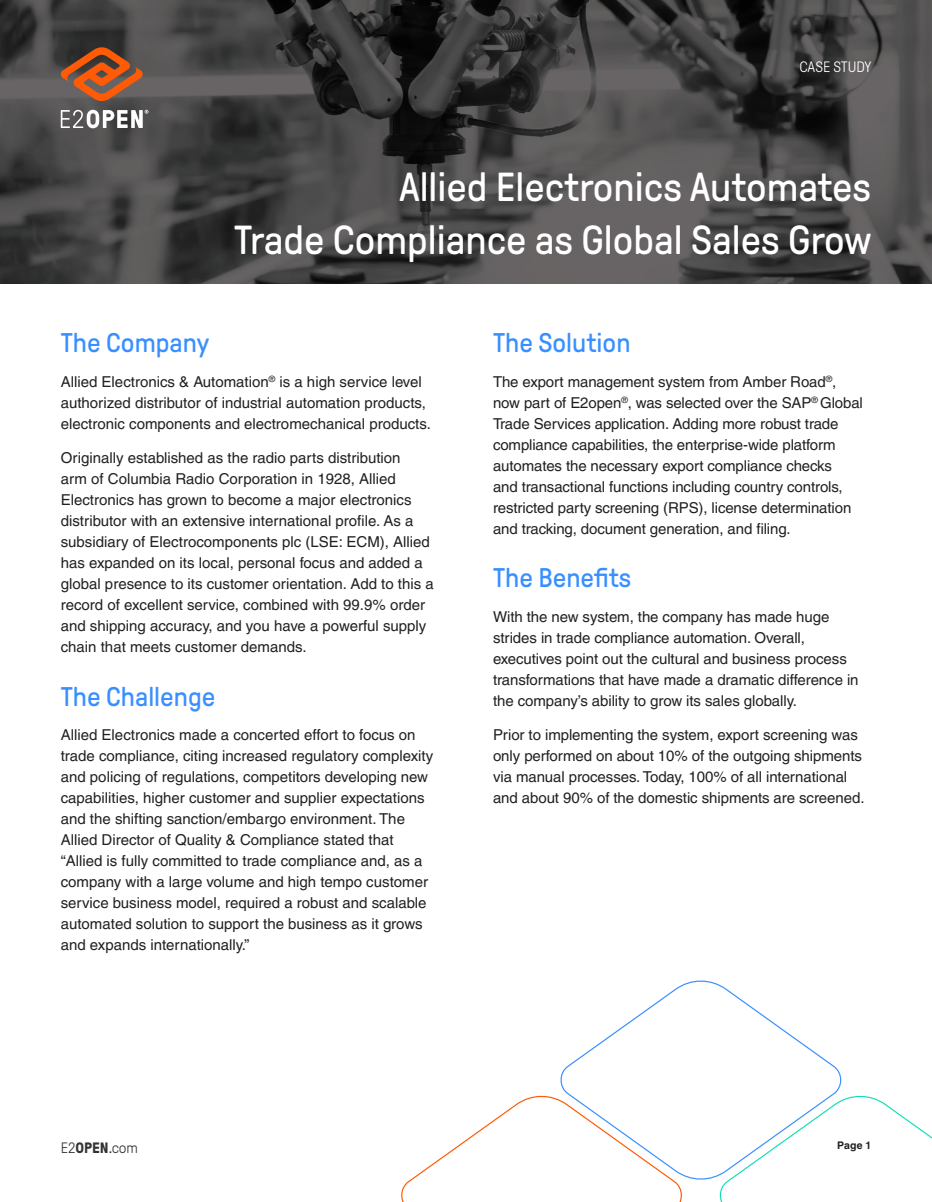
<style>
.page{position:relative;width:932px;height:1202px;background:#fff}
.page>*{position:absolute;margin:0;border:0;box-sizing:border-box;transform-origin:0 0}
.t1{font:40.5px/52.5px "GT Pressura Pro";color:#fff;text-align:right}
.Blue_Head_18pt{font:27px "GT Pressura Pro";color:#398fff}
.Body{font:15px/21px "Helvetica LT Pro";color:#231f20}
.t2{font:300 15px "GT Pressura Pro";color:#333}
.t3{font:300 15px "GT Pressura Pro";color:#fff}
.t4{font:700 10.5px "Helvetica LT Pro";color:#231f20}
.s1{font-weight:700}
</style>
<div class="page">
<svg style="left:401px;top:1095px;width:281px;height:107px"></svg>
<svg style="left:719px;top:1095px;width:213px;height:107px"></svg>
<svg style="left:557px;top:980px;width:287px;height:201px"></svg>
<img style="left:0;top:0;width:932px;height:283px">
<svg style="left:60px;top:47px;width:83px;height:55px;background:#905233"></svg>
<svg style="left:61px;top:110px;width:87px;height:18px"></svg>
<p class="t3" style="left:799px;top:58px;width:74px">CASE STUDY</p>
<p class="t1" style="left:234px;top:162px;width:639px">Allied Electronics Automates<br>Trade Compliance as Global Sales Grow</p>
<p class="Blue_Head_18pt" style="left:61px;top:329px;width:150px">The Company</p>
<p class="Body" style="left:61px;top:371px;width:371px">Allied Electronics &amp; Automation<sup>®</sup> is a high service level authorized distributor of industrial automation products, electronic components and electromechanical products.</p>
<p class="Body" style="left:61px;top:447px;width:374px">Originally established as the radio parts distribution<br>arm of Columbia Radio Corporation in 1928, Allied Electronics has grown to become a major electronics distributor with an extensive international profile. As a subsidiary of Electrocomponents plc (LSE: ECM), Allied has expanded on its local, personal focus and added a global presence to its customer orientation. Add to this a record of excellent service, combined with 99.9% order and shipping accuracy, and you have a powerful supply chain that meets customer demands.</p>
<p class="Blue_Head_18pt" style="left:61px;top:682px;width:156px">The Challenge</p>
<p class="Body" style="left:61px;top:724px;width:374px">Allied Electronics made a concerted effort to focus on trade compliance, citing increased regulatory complexity and policing of regulations, competitors developing new capabilities, higher customer and supplier expectations and the shifting sanction/embargo environment. The Allied Director of Quality &amp; Compliance stated that “Allied is fully committed to trade compliance and, as a company with a large volume and high tempo customer service business model, required a robust and scalable automated solution to support the business as it grows and expands internationally.”</p>
<p class="Blue_Head_18pt" style="left:493px;top:329px;width:139px">The Solution</p>
<p class="Body" style="left:493px;top:371px;width:371px">The export management system from Amber Road<sup>®</sup>, now part of E2open<sup>®</sup>, was selected over the SAP<sup>®</sup> Global Trade Services application. Adding more robust trade compliance capabilities, the enterprise-wide platform automates the necessary export compliance checks<br>and transactional functions including country controls, restricted party screening (RPS), license determination and tracking, document generation, and filing.</p>
<p class="Blue_Head_18pt" style="left:493px;top:563px;width:140px">The Benefits</p>
<p class="Body" style="left:493px;top:606px;width:367px">With the new system, the company has made huge strides in trade compliance automation. Overall, executives point out the cultural and business process transformations that have made a dramatic difference in the company’s ability to grow its sales globally.</p>
<p class="Body" style="left:493px;top:724px;width:373px">Prior to implementing the system, export screening was only performed on about 10% of the outgoing shipments via manual processes. Today, 100% of all international and about 90% of the domestic shipments are screened.</p>
<p class="t2" style="left:61px;top:1140px;width:79px">E2<span class="s1">OPEN</span>.com</p>
<p class="t4" style="left:837px;top:1138px;width:35px">Page 1</p>
</div>
